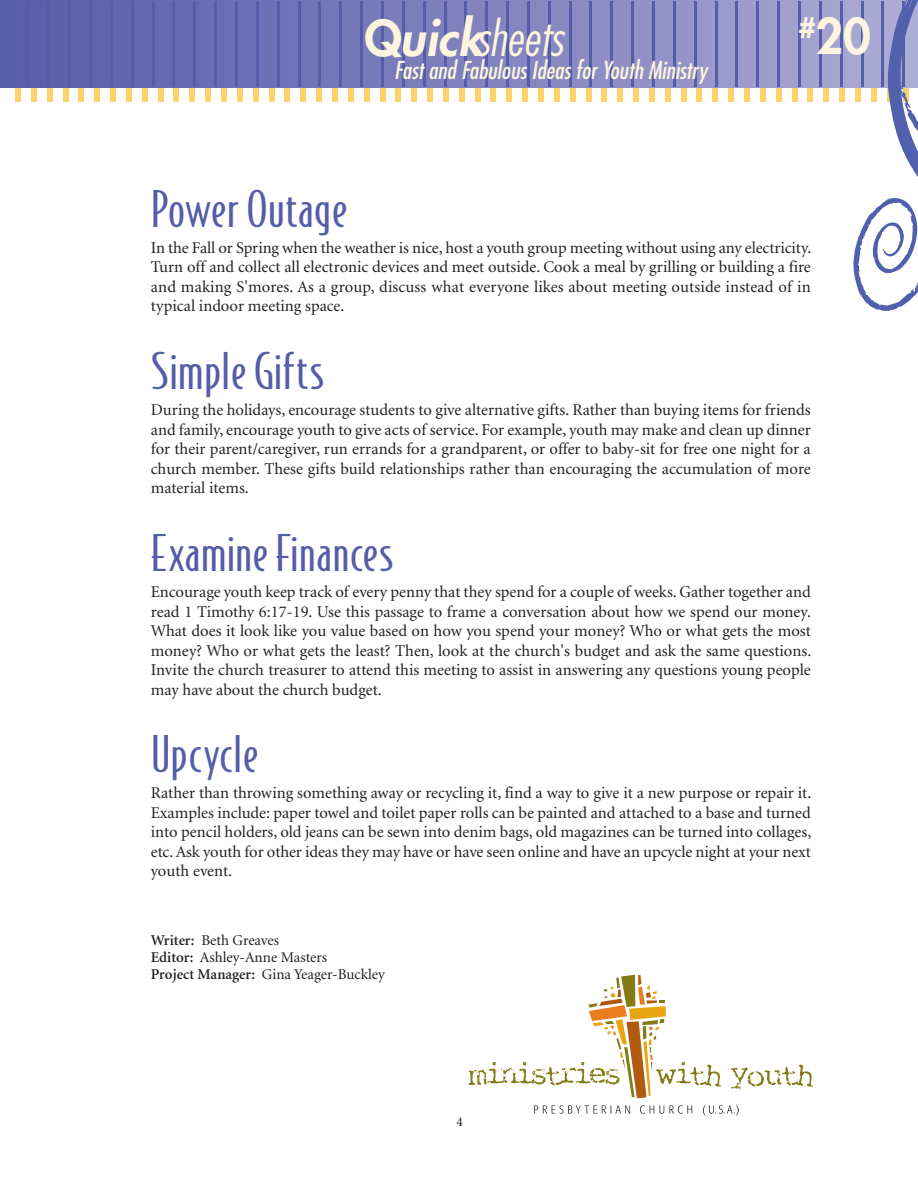
<style>
.page{position:relative;width:918px;height:1188px;background:#fff}
.page>*{position:absolute;margin:0;border:0;box-sizing:border-box;transform-origin:0 0}
.t1{font:48px "STI Mac Sans";letter-spacing:.01em;color:#555da9}
.t2{font:italic 300 condensed 48px "Futura";color:#fef5de}
.t3{font:800 48px "Futura";color:#fef5de}
.t4{font:800 28.8px "Futura";color:#fef5de}
.t5{font:italic condensed 24px "Futura";color:#fef5de}
.t6{font:16.5px/19.5px "Minion";color:#231f20;text-align:justify}
.t7{font:15px/17px "Minion";color:#231f20}
.t8{font:13.5px "Minion";color:#231f20}
.s1{font-weight:800;font-style:normal;font-stretch:normal}
.s2{font-weight:800;font-stretch:normal}
.s3{font-weight:600}
</style>
<div class="page">
<div style="left:15px;top:16px;width:6px;height:86px;background:#fed36b"></div>
<div style="left:31px;top:16px;width:6px;height:86px;background:#fed36b"></div>
<div style="left:47px;top:16px;width:5px;height:86px;background:#fed36b"></div>
<div style="left:63px;top:16px;width:5px;height:86px;background:#fed36b"></div>
<div style="left:79px;top:16px;width:5px;height:86px;background:#fed36b"></div>
<div style="left:94px;top:16px;width:6px;height:86px;background:#fed36b"></div>
<div style="left:110px;top:16px;width:6px;height:86px;background:#fed36b"></div>
<div style="left:126px;top:16px;width:6px;height:86px;background:#fed36b"></div>
<div style="left:142px;top:16px;width:6px;height:86px;background:#fed36b"></div>
<div style="left:158px;top:16px;width:5px;height:86px;background:#fed36b"></div>
<div style="left:174px;top:16px;width:5px;height:86px;background:#fed36b"></div>
<div style="left:190px;top:16px;width:5px;height:86px;background:#fed36b"></div>
<div style="left:205px;top:16px;width:6px;height:86px;background:#fed36b"></div>
<div style="left:221px;top:16px;width:6px;height:86px;background:#fed36b"></div>
<div style="left:237px;top:16px;width:6px;height:86px;background:#fed36b"></div>
<div style="left:253px;top:16px;width:6px;height:86px;background:#fed36b"></div>
<div style="left:269px;top:16px;width:5px;height:86px;background:#fed36b"></div>
<div style="left:285px;top:16px;width:5px;height:86px;background:#fed36b"></div>
<div style="left:300px;top:16px;width:6px;height:86px;background:#fed36b"></div>
<div style="left:316px;top:16px;width:6px;height:86px;background:#fed36b"></div>
<div style="left:332px;top:16px;width:6px;height:86px;background:#fed36b"></div>
<div style="left:348px;top:16px;width:6px;height:86px;background:#fed36b"></div>
<div style="left:364px;top:16px;width:5px;height:86px;background:#fed36b"></div>
<div style="left:380px;top:16px;width:5px;height:86px;background:#fed36b"></div>
<div style="left:396px;top:16px;width:5px;height:86px;background:#fed36b"></div>
<div style="left:411px;top:16px;width:6px;height:86px;background:#fed36b"></div>
<div style="left:427px;top:16px;width:6px;height:86px;background:#fed36b"></div>
<div style="left:443px;top:16px;width:6px;height:86px;background:#fed36b"></div>
<div style="left:459px;top:16px;width:6px;height:86px;background:#fed36b"></div>
<div style="left:475px;top:16px;width:5px;height:86px;background:#fed36b"></div>
<div style="left:491px;top:16px;width:5px;height:86px;background:#fed36b"></div>
<div style="left:506px;top:16px;width:6px;height:86px;background:#fed36b"></div>
<div style="left:522px;top:16px;width:6px;height:86px;background:#fed36b"></div>
<div style="left:538px;top:16px;width:6px;height:86px;background:#fed36b"></div>
<div style="left:554px;top:16px;width:6px;height:86px;background:#fed36b"></div>
<div style="left:570px;top:16px;width:5px;height:86px;background:#fed36b"></div>
<div style="left:586px;top:16px;width:5px;height:86px;background:#fed36b"></div>
<div style="left:602px;top:16px;width:5px;height:86px;background:#fed36b"></div>
<div style="left:617px;top:16px;width:6px;height:86px;background:#fed36b"></div>
<div style="left:633px;top:16px;width:6px;height:86px;background:#fed36b"></div>
<div style="left:649px;top:16px;width:6px;height:86px;background:#fed36b"></div>
<div style="left:665px;top:16px;width:6px;height:86px;background:#fed36b"></div>
<div style="left:681px;top:16px;width:5px;height:86px;background:#fed36b"></div>
<div style="left:697px;top:16px;width:5px;height:86px;background:#fed36b"></div>
<div style="left:713px;top:16px;width:5px;height:86px;background:#fed36b"></div>
<div style="left:728px;top:16px;width:6px;height:86px;background:#fed36b"></div>
<div style="left:744px;top:16px;width:6px;height:86px;background:#fed36b"></div>
<div style="left:760px;top:16px;width:6px;height:86px;background:#fed36b"></div>
<div style="left:776px;top:16px;width:6px;height:86px;background:#fed36b"></div>
<div style="left:792px;top:16px;width:5px;height:86px;background:#fed36b"></div>
<div style="left:808px;top:16px;width:5px;height:86px;background:#fed36b"></div>
<div style="left:823px;top:16px;width:6px;height:86px;background:#fed36b"></div>
<div style="left:839px;top:16px;width:6px;height:86px;background:#fed36b"></div>
<svg style="left:0;top:0;width:851px;height:87px;background:#7b7ebc"></svg>
<hr style="left:6px;top:1px;width:2px;height:85px;background:#555da9">
<hr style="left:27px;top:1px;width:2px;height:85px;background:#555da9">
<hr style="left:48px;top:1px;width:2px;height:85px;background:#555da9">
<hr style="left:68px;top:1px;width:3px;height:85px;background:#555da9">
<hr style="left:89px;top:1px;width:3px;height:85px;background:#555da9">
<hr style="left:110px;top:1px;width:3px;height:85px;background:#555da9">
<hr style="left:131px;top:1px;width:2px;height:85px;background:#555da9">
<hr style="left:152px;top:1px;width:2px;height:85px;background:#555da9">
<hr style="left:173px;top:1px;width:2px;height:85px;background:#555da9">
<hr style="left:193px;top:1px;width:3px;height:85px;background:#555da9">
<hr style="left:214px;top:1px;width:3px;height:85px;background:#555da9">
<hr style="left:235px;top:1px;width:3px;height:85px;background:#555da9">
<hr style="left:256px;top:1px;width:3px;height:85px;background:#555da9">
<hr style="left:277px;top:1px;width:2px;height:85px;background:#555da9">
<hr style="left:298px;top:1px;width:2px;height:85px;background:#555da9">
<hr style="left:319px;top:1px;width:2px;height:85px;background:#555da9">
<hr style="left:339px;top:1px;width:3px;height:85px;background:#555da9">
<hr style="left:360px;top:1px;width:3px;height:85px;background:#555da9">
<hr style="left:381px;top:1px;width:3px;height:85px;background:#555da9">
<hr style="left:402px;top:1px;width:3px;height:85px;background:#555da9">
<hr style="left:423px;top:1px;width:2px;height:85px;background:#555da9">
<hr style="left:444px;top:1px;width:2px;height:85px;background:#555da9">
<hr style="left:465px;top:1px;width:2px;height:85px;background:#555da9">
<hr style="left:485px;top:1px;width:3px;height:85px;background:#555da9">
<hr style="left:506px;top:1px;width:3px;height:85px;background:#555da9">
<hr style="left:527px;top:1px;width:3px;height:85px;background:#555da9">
<hr style="left:548px;top:1px;width:3px;height:85px;background:#555da9">
<hr style="left:569px;top:1px;width:2px;height:85px;background:#555da9">
<hr style="left:590px;top:1px;width:2px;height:85px;background:#555da9">
<hr style="left:611px;top:1px;width:2px;height:85px;background:#555da9">
<hr style="left:631px;top:1px;width:3px;height:85px;background:#555da9">
<hr style="left:652px;top:1px;width:3px;height:85px;background:#555da9">
<hr style="left:673px;top:1px;width:3px;height:85px;background:#555da9">
<hr style="left:694px;top:1px;width:3px;height:85px;background:#555da9">
<hr style="left:715px;top:1px;width:2px;height:85px;background:#555da9">
<hr style="left:736px;top:1px;width:2px;height:85px;background:#555da9">
<hr style="left:757px;top:1px;width:2px;height:85px;background:#555da9">
<hr style="left:777px;top:1px;width:3px;height:85px;background:#555da9">
<hr style="left:798px;top:1px;width:3px;height:85px;background:#555da9">
<hr style="left:819px;top:1px;width:3px;height:85px;background:#555da9">
<hr style="left:840px;top:1px;width:2px;height:85px;background:#555da9">
<svg style="left:851px;top:0;width:67px;height:311px"></svg>
<svg style="left:468px;top:975px;width:254px;height:123px"></svg>
<svg style="left:731px;top:1064px;width:82px;height:25px"></svg>
<svg style="left:534px;top:1105px;width:96px;height:9px"></svg>
<svg style="left:640px;top:1105px;width:52px;height:9px"></svg>
<svg style="left:703px;top:1105px;width:36px;height:11px"></svg>
<h1 class="t2" style="left:364px;top:10px;width:200px"><span class="s1">Q</span><span class="s2">uick</span>sheets</h1>
<h1 class="t3" style="left:815px;top:6px;width:57px">20</h1>
<h3 class="t5" style="left:394px;top:56px;width:315px">Fast and Fabulous Ideas for Youth Ministry</h3>
<h2 class="t4" style="left:799px;top:9px;width:18px">#</h2>
<h1 class="t1" style="left:151px;top:180px;width:198px">Power Outage</h1>
<p class="t6" style="left:151px;top:238px;width:662px">In the Fall or Spring when the weather is nice, host a youth group meeting without using any electricity.<br>Turn off and collect all electronic devices and meet outside. Cook a meal by grilling or building a fire and making S'mores. As a group, discuss what everyone likes about meeting outside instead of in typical indoor meeting space.</p>
<h1 class="t1" style="left:151px;top:343px;width:175px">Simple Gifts</h1>
<p class="t6" style="left:151px;top:401px;width:661px">During the holidays, encourage students to give alternative gifts. Rather than buying items for friends and family, encourage youth to give acts of service. For example, youth may make and clean up dinner for their parent/caregiver, run errands for a grandparent, or offer to baby-sit for free one night for a church member. These gifts build relationships rather than encouraging the accumulation of more material items.</p>
<h1 class="t1" style="left:151px;top:524px;width:244px">ExamineFinances</h1>
<p class="t6" style="left:151px;top:583px;width:662px">Encourage youth keep track of every penny that they spend for a couple of weeks. Gather together and read 1 Timothy 6:17-19. Use this passage to frame a conversation about how we spend our money.<br>What does it look like you value based on how you spend your money? Who or what gets the most money? Who or what gets the least? Then, look at the church's budget and ask the same questions.<br>Invite the church treasurer to attend this meeting to assist in answering any questions young people may have about the church budget.</p>
<h1 class="t1" style="left:151px;top:726px;width:109px">Upcycle</h1>
<p class="t6" style="left:151px;top:784px;width:662px">Rather than throwing something away or recycling it, find a way to give it a new purpose or repair it.<br>Examples include: paper towel and toilet paper rolls can be painted and attached to a base and turned into pencil holders, old jeans can be sewn into denim bags, old magazines can be turned into collages, etc.Ask youth for other ideas they may have or have seen online and have an upcycle night at your next youth event.</p>
<p class="t7" style="left:151px;top:933px;width:236px"><span class="s3">Writer:</span> Beth Greaves<br><span class="s3">Editor:</span> Ashley-Anne Masters<br><span class="s3">Project Manager:</span> Gina Yeager-Buckley</p>
<p class="t8" style="left:457px;top:1115px;width:8px">4</p>
</div>
